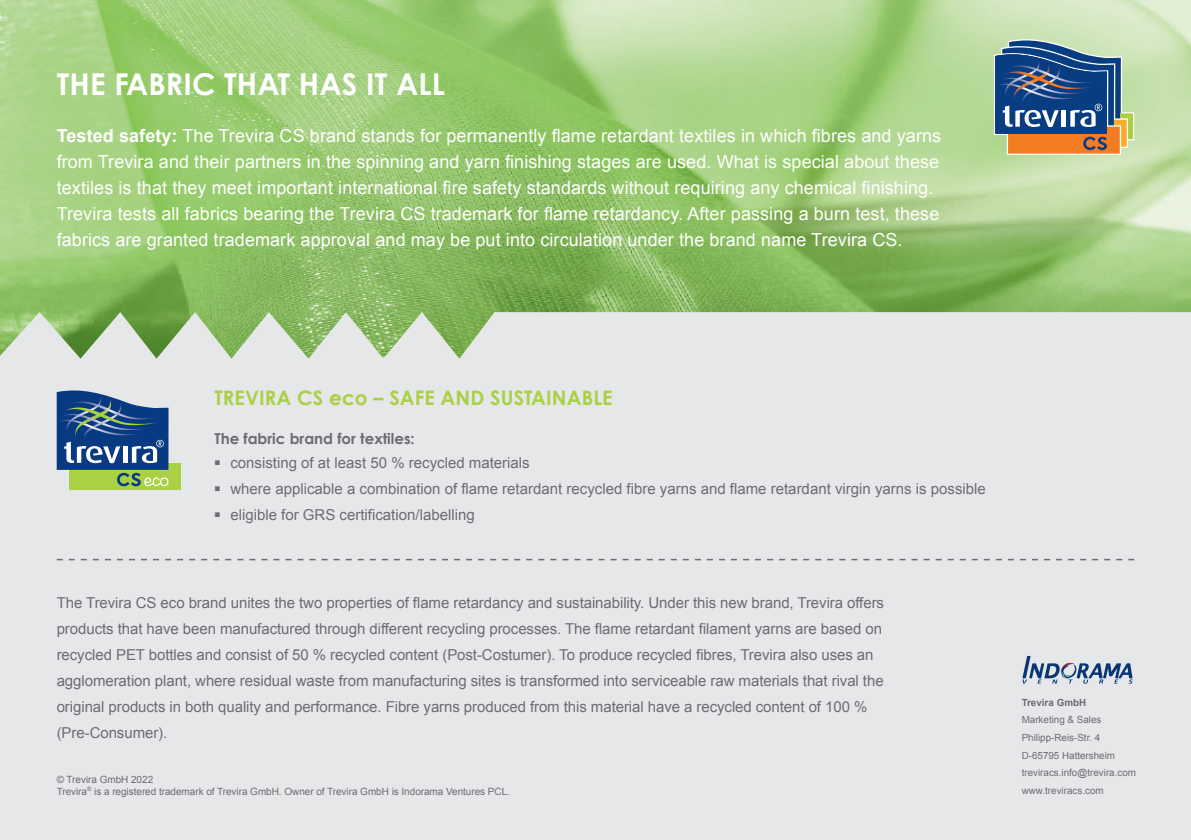
<style>
.page{position:relative;width:1191px;height:840px;background:#fff}
.page>*{position:absolute;margin:0;border:0;box-sizing:border-box;transform-origin:0 0}
.t1{font:700 30px "Century Gothic";letter-spacing:.005em;color:#fff}
.t2{font:700 20px "Century Gothic";letter-spacing:.005em;color:#aad046}
.t3{font:18px/26px "Arial";letter-spacing:.005em;color:#fff}
.t4{font:15px/26px "Arial";letter-spacing:-.005em;color:#6c6d70}
.t5{font:700 15px "Century Gothic";color:#6c6d70}
.t6{font:10px/12px "Arial";letter-spacing:-.005em;color:#6c6d70}
.t7{font:9.8px/17.6px "Arial";color:#6c6d70}
.t8{font:700 9.8px "Arial";color:#6c6d70}
.s1{font-weight:700}
</style>
<div class="page">
<div style="left:0;top:0;width:1191px;height:839px;background:#e6e7e9"></div>
<svg style="left:1022px;top:655px;width:110px;height:28px"></svg>
<img style="left:0;top:0;width:1191px;height:358px">
<div style="left:69px;top:462px;width:112px;height:27px;background:#aad046"></div>
<svg style="left:57px;top:390px;width:111px;height:96px"></svg>
<svg style="left:57px;top:558px;width:1077px;height:2px"></svg>
<div style="left:1022px;top:113px;width:111px;height:27px;background:#abd046"></div>
<div style="left:1021px;top:112px;width:113px;height:28px;border:1px solid #fff"></div>
<svg style="left:994px;top:39px;width:134px;height:116px;background:#687688"></svg>
<h1 class="t1" style="left:57px;top:65px;width:390px">THE FABRIC THAT HAS IT ALL</h1>
<p class="t3" style="left:57px;top:123px;width:886px"><span class="s1">Tested safety:</span> The Trevira CS brand stands for permanently flame retardant textiles in which fibres and yarns from Trevira and their partners in the spinning and yarn finishing stages are used. What is special about these textiles is that they meet important international fire safety standards without requiring any chemical finishing.<br>Trevira tests all fabrics bearing the Trevira CS trademark for flame retardancy. After passing a burn test, these fabrics are granted trademark approval and may be put into circulation under the brand name Trevira CS.</p>
<h2 class="t2" style="left:214px;top:385px;width:400px">TREVIRA CS eco – SAFE AND SUSTAINABLE</h2>
<p class="t5" style="left:214px;top:429px;width:202px">The fabric brand for textiles:</p>
<p class="t4" style="left:214px;top:449px;width:317px"><sup>■</sup> consisting of at least 50 % recycled materials</p>
<p class="t4" style="left:214px;top:475px;width:773px"><sup>■</sup> where applicable a combination of flame retardant recycled fibre yarns and flame retardant virgin yarns is possible</p>
<p class="t4" style="left:214px;top:501px;width:262px"><sup>■</sup> eligible for GRS certification/labelling</p>
<p class="t4" style="left:57px;top:590px;width:829px">The Trevira CS eco brand unites the two properties of flame retardancy and sustainability. Under this new brand, Trevira offers products that have been manufactured through different recycling processes. The flame retardant filament yarns are based on recycled PET bottles and consist of 50 % recycled content (Post-Costumer). To produce recycled fibres, Trevira also uses an agglomeration plant, where residual waste from manufacturing sites is transformed into serviceable raw materials that rival the original products in both quality and performance. Fibre yarns produced from this material have a recycled content of 100 % (Pre-Consumer).</p>
<p class="t6" style="left:57px;top:772px;width:455px">© Trevira GmbH 2022<br>Trevira<sup>®</sup> is a registered trademark of Trevira GmbH. Owner of Trevira GmbH is Indorama Ventures PCL.</p>
<p class="t8" style="left:1021px;top:695px;width:66px">Trevira GmbH</p>
<p class="t7" style="left:1021px;top:710px;width:116px">Marketing &amp; Sales<br>Philipp-Reis-Str. 4<br>D-65795 Hattersheim treviracs.info@trevira.com www.treviracs.com</p>
</div>
